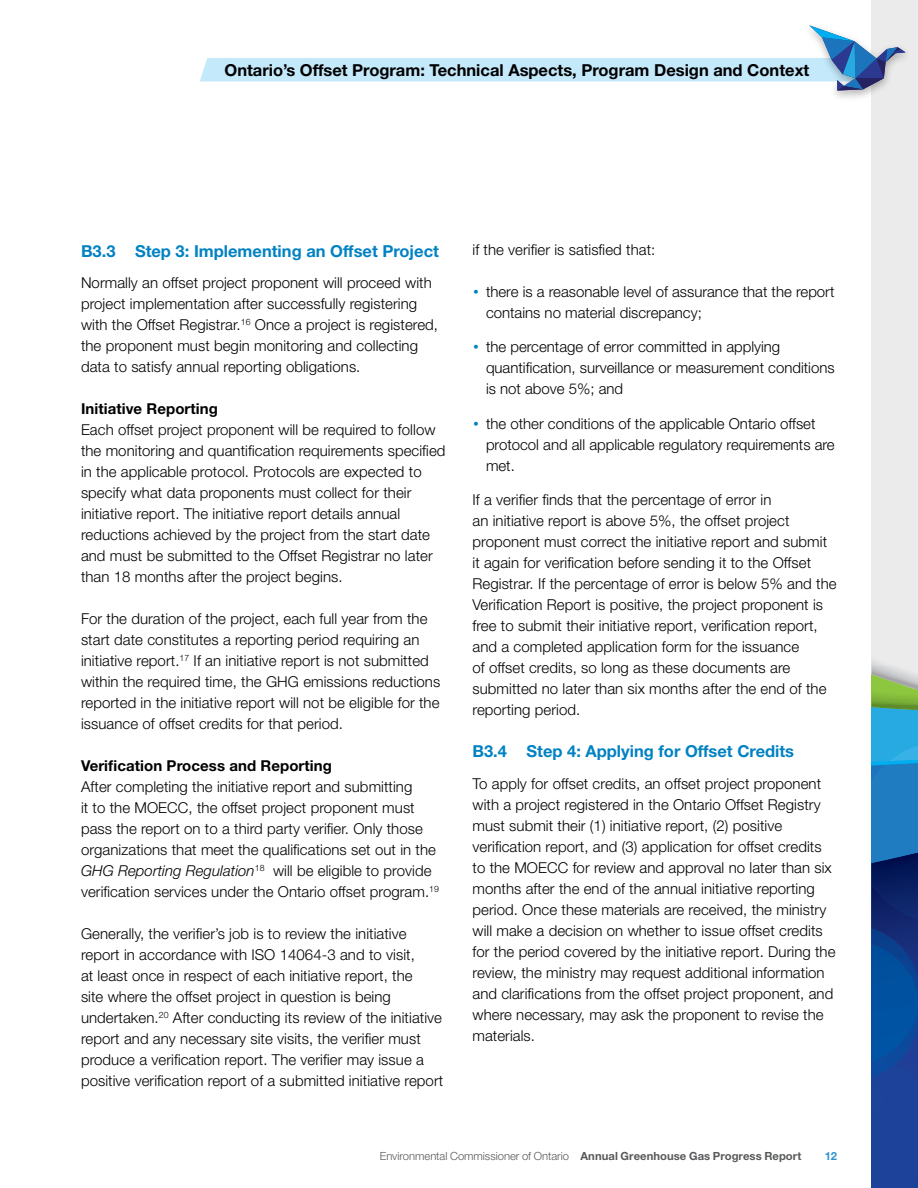
<style>
.page{position:relative;width:918px;height:1188px;background:#fff}
.page>*{position:absolute;margin:0;border:0;box-sizing:border-box;transform-origin:0 0}
.t1{font:700 16.5px "Helvetica Neue";color:#0082c3}
.t2{font:700 16.5px "Helvetica Neue";color:#000}
.t3{font:300 15px/21px "Helvetica Neue";letter-spacing:.005em;color:#000}
.t4{font:700 15px "Helvetica Neue";letter-spacing:.005em;color:#000}
.t5{font:300 11.25px "Helvetica Neue";letter-spacing:-.005em;color:#58595b}
.t6{font:700 11.25px "Helvetica Neue";color:#3092cd}
.s1{font-style:italic}
.s2{font-family:"Gotham HTF";font-weight:400;color:#0082c3}
.s3{font-weight:700}
</style>
<div class="page">
<div style="left:872px;top:0;width:46px;height:1188px;background:#ebebec"></div>
<svg style="left:872px;top:660px;width:46px;height:528px;background:#22609e"></svg>
<div style="left:803px;top:22px;width:109px;height:80px;background:#000;opacity:.3"></div>
<svg style="left:200px;top:25px;width:706px;height:66px"></svg>
<p class="t2" style="left:225px;top:59px;width:586px">Ontario’s Offset Program: Technical Aspects, Program Design and Context</p>
<p class="t1" style="left:81px;top:241px;width:360px">B3.3 Step 3: Implementing an Offset Project</p>
<p class="t3" style="left:81px;top:272px;width:359px">Normally an offset project proponent will proceed with project implementation after successfully registering with the Offset Registrar.<sup>16</sup> Once a project is registered, the proponent must begin monitoring and collecting data to satisfy annual reporting obligations.</p>
<p class="t4" style="left:81px;top:400px;width:138px">Initiative Reporting</p>
<p class="t3" style="left:81px;top:419px;width:366px">Each offset project proponent will be required to follow the monitoring and quantification requirements specified in the applicable protocol. Protocols are expected to specify what data proponents must collect for their initiative report. The initiative report details annual reductions achieved by the project from the start date and must be submitted to the Offset Registrar no later than 18 months after the project begins.</p>
<p class="t3" style="left:81px;top:608px;width:361px">For the duration of the project, each full year from the start date constitutes a reporting period requiring an initiative report.<sup>17</sup> If an initiative report is not submitted within the required time, the GHG emissions reductions reported in the initiative report will not be eligible for the issuance of offset credits for that period.</p>
<p class="t4" style="left:81px;top:757px;width:252px">Verification Process and Reporting</p>
<p class="t3" style="left:81px;top:776px;width:360px">After completing the initiative report and submitting<br>it to the MOECC, the offset project proponent must pass the report on to a third party verifier. Only those organizations that meet the qualifications set out in the <span class="s1">GHG Reporting Regulation</span><sup>18</sup> will be eligible to provide verification services under the Ontario offset program.<sup>19</sup></p>
<p class="t3" style="left:81px;top:923px;width:364px">Generally, the verifier’s job is to review the initiative report in accordance with ISO 14064-3 and to visit,<br>at least once in respect of each initiative report, the<br>site where the offset project in question is being undertaken.<sup>20</sup> After conducting its review of the initiative report and any necessary site visits, the verifier must produce a verification report. The verifier may issue a positive verification report of a submitted initiative report</p>
<p class="t3" style="left:473px;top:239px;width:184px">if the verifier is satisfied that:</p>
<p class="t3" style="left:486px;top:281px;width:350px;text-indent:-14px"><span class="s2">•</span> there is a reasonable level of assurance that the report contains no material discrepancy;</p>
<p class="t3" style="left:486px;top:336px;width:350px;text-indent:-14px"><span class="s2">•</span> the percentage of error committed in applying quantification, surveillance or measurement conditions is not above 5%; and</p>
<p class="t3" style="left:486px;top:413px;width:350px;text-indent:-14px"><span class="s2">•</span> the other conditions of the applicable Ontario offset protocol and all applicable regulatory requirements are met.</p>
<p class="t3" style="left:473px;top:489px;width:366px">If a verifier finds that the percentage of error in<br>an initiative report is above 5%, the offset project proponent must correct the initiative report and submit it again for verification before sending it to the Offset Registrar. If the percentage of error is below 5% and the Verification Report is positive, the project proponent is free to submit their initiative report, verification report, and a completed application form for the issuance<br>of offset credits, so long as these documents are submitted no later than six months after the end of the reporting period.</p>
<p class="t1" style="left:472px;top:741px;width:323px">B3.4 Step 4: Applying for Offset Credits</p>
<p class="t3" style="left:472px;top:773px;width:365px">To apply for offset credits, an offset project proponent with a project registered in the Ontario Offset Registry must submit their (1) initiative report, (2) positive verification report, and (3) application for offset credits to the MOECC for review and approval no later than six months after the end of the annual initiative reporting period. Once these materials are received, the ministry will make a decision on whether to issue offset credits for the period covered by the initiative report. During the review, the ministry may request additional information and clarifications from the offset project proponent, and where necessary, may ask the proponent to revise the materials.</p>
<p class="t5" style="left:380px;top:1149px;width:423px">Environmental Commissioner of Ontario <span class="s3">Annual Greenhouse Gas Progress Report</span></p>
<p class="t6" style="left:825px;top:1149px;width:14px">12</p>
</div>
